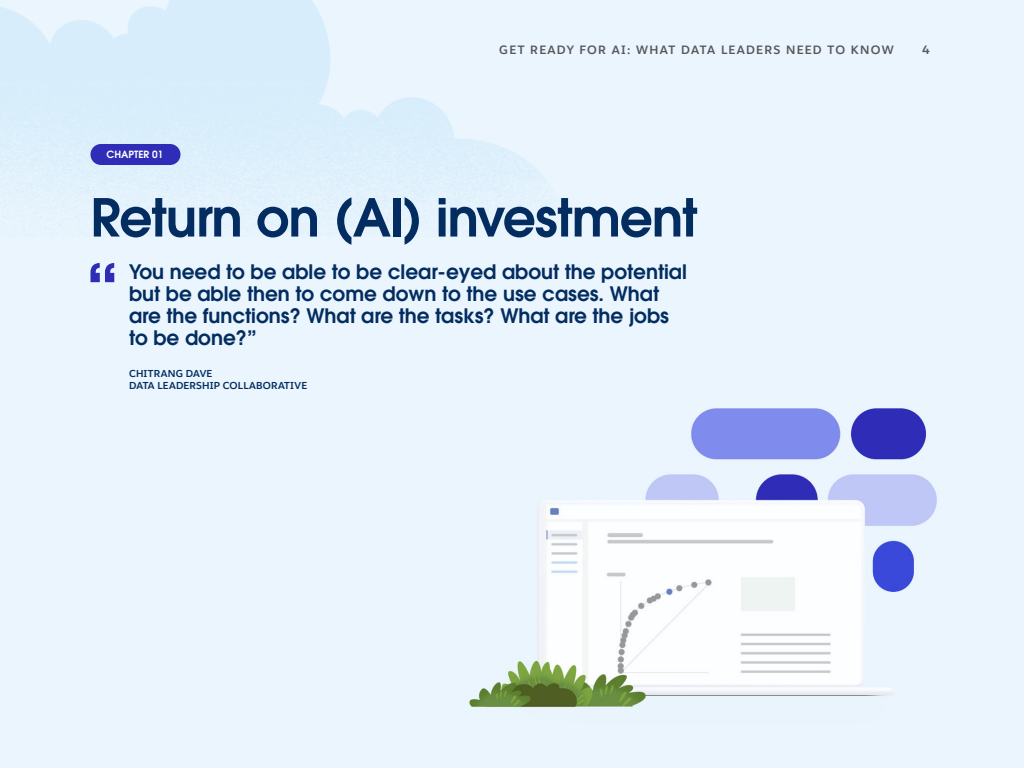
<style>
.page{position:relative;width:1024px;height:768px;background:#eaf5fe}
.page>*{position:absolute;margin:0;border:0;box-sizing:border-box;transform-origin:0 0}
.t1{font:52px "Avant Garde For Salesforce Dm";letter-spacing:-.02em;color:#032d60}
.t2{font:20px/22px "Avant Garde For Salesforce Dm";color:#032d60}
.t3{font:700 12px "Salesforce Sans";letter-spacing:.11em;color:#59575c}
.t4{font:700 10px/12px "Salesforce Sans";letter-spacing:.02em;color:#032d60}
.t5{font:10px "Avant Garde For Salesforce Dm";color:#fff}
</style>
<div class="page">
<img style="left:469px;top:408px;width:468px;height:299px">
<div style="left:90px;top:144px;width:91px;height:21px;background:#2f2cb7;border-radius:11px"></div>
<svg style="left:90px;top:263px;width:24px;height:19px"></svg>
<p class="t3" style="left:499px;top:43px;width:396px">GET READY FOR AI: WHAT DATA LEADERS NEED TO KNOW</p>
<p class="t3" style="left:922px;top:42px;width:9px">4</p>
<p class="t5" style="left:107px;top:150px;width:58px">CHAPTER 01</p>
<h1 class="t1" style="left:90px;top:197px;width:608px">Return on (AI) investment</h1>
<p class="t2" style="left:129px;top:263px;width:559px">You need to be able to be clear-eyed about the potential but be able then to come down to the use cases. What are the functions? What are the tasks? What are the jobs to be done?”</p>
<p class="t4" style="left:129px;top:369px;width:180px">CHITRANG DAVE<br>DATA LEADERSHIP COLLABORATIVE</p>
</div>
